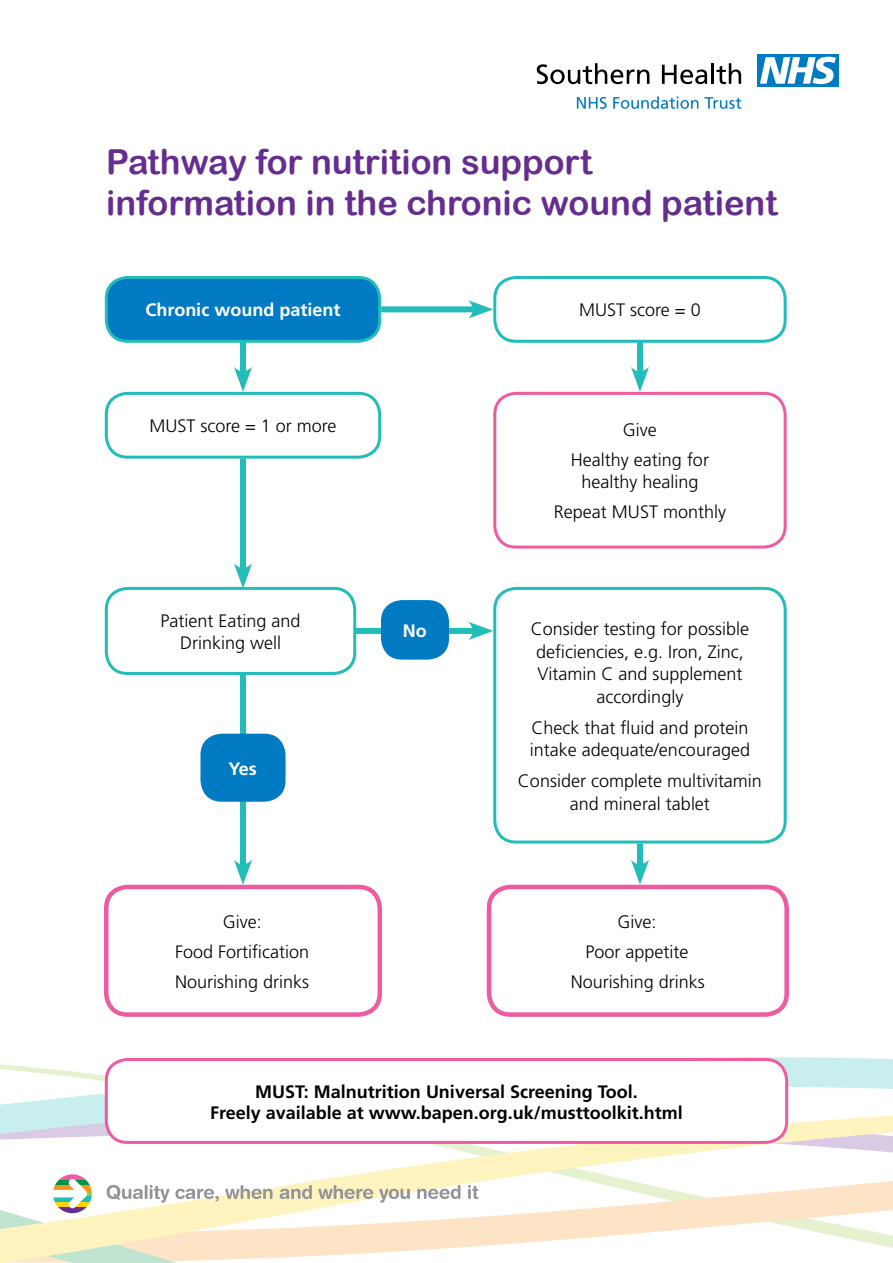
<style>
.page{position:relative;width:893px;height:1263px;background:#fff}
.page>*{position:absolute;margin:0;border:0;box-sizing:border-box;transform-origin:0 0}
.t1{font:34.5px/41.4px "Arial Rounded MT Bold";color:#662d91}
.t2{font:300 18px/30.2px "Frutiger";color:#000;text-align:center}
.t3{font:700 18px/21.6px "Frutiger";color:#000;text-align:center}
.t4{font:700 18px "Frutiger";color:#fff}
</style>
<div class="page">
<svg style="left:537px;top:63px;width:112px;height:21px"></svg>
<svg style="left:662px;top:65px;width:45px;height:19px"></svg>
<hr style="left:711px;top:63px;width:3px;height:21px;background:#000">
<svg style="left:716px;top:63px;width:25px;height:21px"></svg>
<div style="left:758px;top:54px;width:81px;height:33px;background:#007ac2"></div>
<svg style="left:760px;top:57px;width:76px;height:27px"></svg>
<svg style="left:577px;top:97px;width:29px;height:12px"></svg>
<svg style="left:613px;top:96px;width:85px;height:13px"></svg>
<svg style="left:704px;top:97px;width:37px;height:12px"></svg>
<svg style="left:0;top:1057px;width:893px;height:46px"></svg>
<svg style="left:0;top:1103px;width:893px;height:160px"></svg>
<svg style="left:107px;top:1185px;width:62px;height:18px"></svg>
<svg style="left:175px;top:1189px;width:44px;height:12px"></svg>
<svg style="left:225px;top:1185px;width:47px;height:14px"></svg>
<svg style="left:280px;top:1185px;width:32px;height:14px"></svg>
<svg style="left:318px;top:1185px;width:55px;height:14px"></svg>
<svg style="left:379px;top:1189px;width:31px;height:14px"></svg>
<svg style="left:417px;top:1185px;width:43px;height:14px"></svg>
<svg style="left:468px;top:1185px;width:10px;height:14px"></svg>
<svg style="left:53px;top:1174px;width:39px;height:6px"></svg>
<svg style="left:87px;top:1180px;width:5px;height:5px"></svg>
<div style="left:53px;top:1185px;width:39px;height:6px;background:#f7941e"></div>
<div style="left:53px;top:1191px;width:39px;height:5px;background:#97c93d"></div>
<div style="left:53px;top:1196px;width:39px;height:6px;background:#22bcb9"></div>
<svg style="left:87px;top:1202px;width:5px;height:6px"></svg>
<svg style="left:53px;top:1208px;width:39px;height:5px"></svg>
<svg style="left:53px;top:1178px;width:34px;height:30px"></svg>
<div style="left:240px;top:672px;width:6px;height:198px;background:#22bcb9"></div>
<svg style="left:234px;top:860px;width:18px;height:25px"></svg>
<div style="left:637px;top:843px;width:6px;height:27px;background:#22bcb9"></div>
<svg style="left:631px;top:860px;width:18px;height:25px"></svg>
<div style="left:105px;top:392px;width:276px;height:67px;border:3px solid #22bcb9;border-radius:21px"></div>
<div style="left:200px;top:734px;width:86px;height:68px;background:#007ac2;border-radius:21px"></div>
<div style="left:104px;top:885px;width:278px;height:132px;border:4px solid #ef5ba1;border-radius:21px"></div>
<div style="left:106px;top:1059px;width:681px;height:83px;background:#fff;border-radius:21px"></div>
<div style="left:105px;top:1058px;width:683px;height:86px;border:3px solid #ef5ba1;border-radius:21px"></div>
<div style="left:493px;top:392px;width:294px;height:157px;border:3px solid #ef5ba1;border-radius:21px"></div>
<div style="left:493px;top:587px;width:294px;height:256px;border:3px solid #22bcb9;border-radius:21px"></div>
<div style="left:487px;top:885px;width:302px;height:132px;border:4px solid #ef5ba1;border-radius:21px"></div>
<div style="left:381px;top:306px;width:97px;height:6px;background:#22bcb9"></div>
<svg style="left:468px;top:300px;width:25px;height:18px"></svg>
<div style="left:340px;top:628px;width:138px;height:6px;background:#22bcb9"></div>
<svg style="left:468px;top:622px;width:25px;height:18px"></svg>
<div style="left:637px;top:338px;width:6px;height:39px;background:#22bcb9"></div>
<svg style="left:631px;top:367px;width:18px;height:25px"></svg>
<div style="left:240px;top:338px;width:6px;height:39px;background:#22bcb9"></div>
<svg style="left:234px;top:367px;width:18px;height:25px"></svg>
<div style="left:240px;top:459px;width:6px;height:115px;background:#22bcb9"></div>
<svg style="left:234px;top:563px;width:18px;height:24px"></svg>
<div style="left:495px;top:277px;width:290px;height:64px;background:#fff;border-radius:21px"></div>
<div style="left:493px;top:276px;width:294px;height:67px;border:3px solid #22bcb9;border-radius:21px"></div>
<div style="left:106px;top:277px;width:274px;height:64px;background:#007ac2;border-radius:21px"></div>
<div style="left:105px;top:276px;width:276px;height:67px;border:3px solid #22bcb9;border-radius:21px"></div>
<div style="left:381px;top:600px;width:68px;height:60px;background:#007ac2;border-radius:21px"></div>
<div style="left:106px;top:588px;width:249px;height:85px;background:#fff;border-radius:21px"></div>
<div style="left:105px;top:587px;width:251px;height:88px;border:3px solid #22bcb9;border-radius:21px"></div>
<h1 class="t1" style="left:106px;top:141px;width:673px">Pathway for nutrition support information in the chronic wound patient</h1>
<p class="t4" style="left:146px;top:300px;width:196px">Chronic wound patient</p>
<p class="t2" style="left:579px;top:295px;width:123px">MUST score = 0</p>
<p class="t2" style="left:149px;top:411px;width:189px">MUST score = 1 or more</p>
<p class="t2" style="left:161px;top:610px;width:142px;line-height:21.6px">Patient Eating and<br>Drinking well</p>
<p class="t4" style="left:229px;top:758px;width:30px">Yes</p>
<p class="t2" style="left:175px;top:906px;width:136px">Give:<br>Food Fortification<br>Nourishing drinks</p>
<p class="t4" style="left:403px;top:620px;width:25px">No</p>
<p class="t2" style="left:571px;top:415px;width:140px">Give<br>Healthy eating for</p>
<p class="t2" style="left:554px;top:467px;width:174px">healthy healing<br>Repeat MUST monthly</p>
<p class="t2" style="left:531px;top:617px;width:220px;line-height:22.5px">Consider testing for possible deficiencies, e.g. Iron, Zinc,<br>Vitamin C and supplement accordingly</p>
<p class="t2" style="left:530px;top:716px;width:222px;line-height:22.5px;text-align:left">Check that fluid and protein intake adequate/encouraged</p>
<p class="t2" style="left:518px;top:769px;width:245px;line-height:22.5px">Consider complete multivitamin and mineral tablet</p>
<p class="t2" style="left:571px;top:906px;width:136px">Give:<br>Poor appetite<br>Nourishing drinks</p>
<p class="t3" style="left:210px;top:1080px;width:474px">MUST: Malnutrition Universal Screening Tool.<br>Freely available at www.bapen.org.uk/musttoolkit.html</p>
</div>
